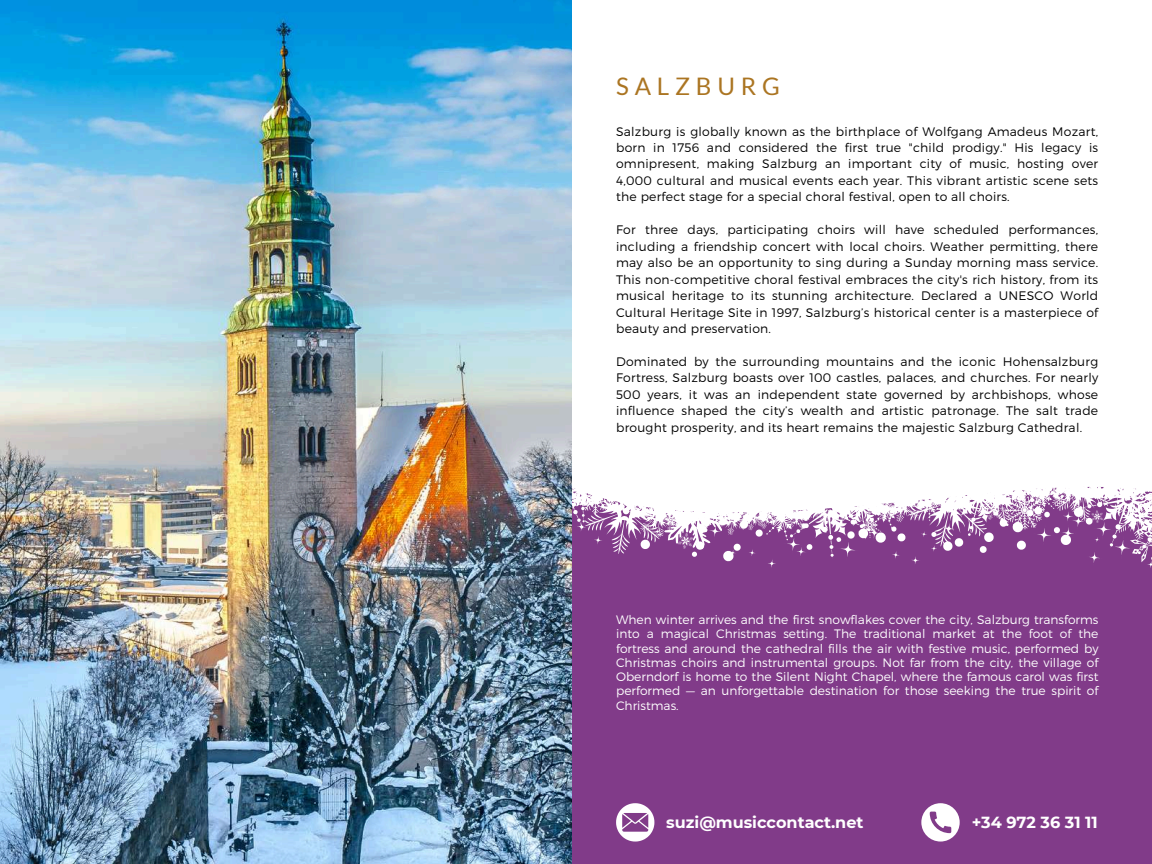
<style>
.page{position:relative;width:1152px;height:864px;background:#fff}
.page>*{position:absolute;margin:0;border:0;box-sizing:border-box;transform-origin:0 0}
.t1{font:24.15px "Lato";letter-spacing:.24em;color:#ab7522}
.t2{font:700 16.05px "Montserrat";color:#fff}
.t3{font:300 12.3px/16.5px "Montserrat";letter-spacing:.02em;color:#000;text-align:justify}
.t4{font:300 12.3px/14.2px "Montserrat";color:#fff;text-align:justify}
</style>
<div class="page">
<div style="left:564px;top:445px;width:588px;height:419px;background:#813b89"></div>
<svg style="left:921px;top:803px;width:39px;height:38px"></svg>
<svg style="left:616px;top:803px;width:38px;height:38px"></svg>
<svg style="left:572px;top:445px;width:580px;height:123px;fill:#fff"></svg>
<img style="left:0;top:0;width:572px;height:864px">
<h1 class="t1" style="left:616px;top:72px;width:165px">SALZBURG</h1>
<p class="t3" style="left:616px;top:122px;width:484px">Salzburg is globally known as the birthplace of Wolfgang Amadeus Mozart, born in 1756 and considered the first true "child prodigy." His legacy is omnipresent, making Salzburg an important city of music, hosting over 4,000 cultural and musical events each year. This vibrant artistic scene sets the perfect stage for a special choral festival, open to all choirs.</p>
<p class="t3" style="left:616px;top:221px;width:484px">For three days, participating choirs will have scheduled performances, including a friendship concert with local choirs. Weather permitting, there may also be an opportunity to sing during a Sunday morning mass service.<br>This non-competitive choral festival embraces the city's rich history, from its musical heritage to its stunning architecture. Declared a UNESCO World Cultural Heritage Site in 1997, Salzburg’s historical center is a masterpiece of beauty and preservation.</p>
<p class="t3" style="left:616px;top:353px;width:484px">Dominated by the surrounding mountains and the iconic Hohensalzburg Fortress, Salzburg boasts over 100 castles, palaces, and churches. For nearly 500 years, it was an independent state governed by archbishops, whose influence shaped the city’s wealth and artistic patronage. The salt trade brought prosperity, and its heart remains the majestic Salzburg Cathedral.</p>
<p class="t4" style="left:616px;top:612px;width:484px">When winter arrives and the first snowflakes cover the city, Salzburg transforms into a magical Christmas setting. The traditional market at the foot of the fortress and around the cathedral fills the air with festive music, performed by Christmas choirs and instrumental groups. Not far from the city, the village of Oberndorf is home to the Silent Night Chapel, where the famous carol was first performed — an unforgettable destination for those seeking the true spirit of Christmas.</p>
<h2 class="t2" style="left:666px;top:812px;width:199px">suzi@musiccontact.net</h2>
<h2 class="t2" style="left:972px;top:812px;width:128px">+34 972 36 31 11</h2>
</div>
